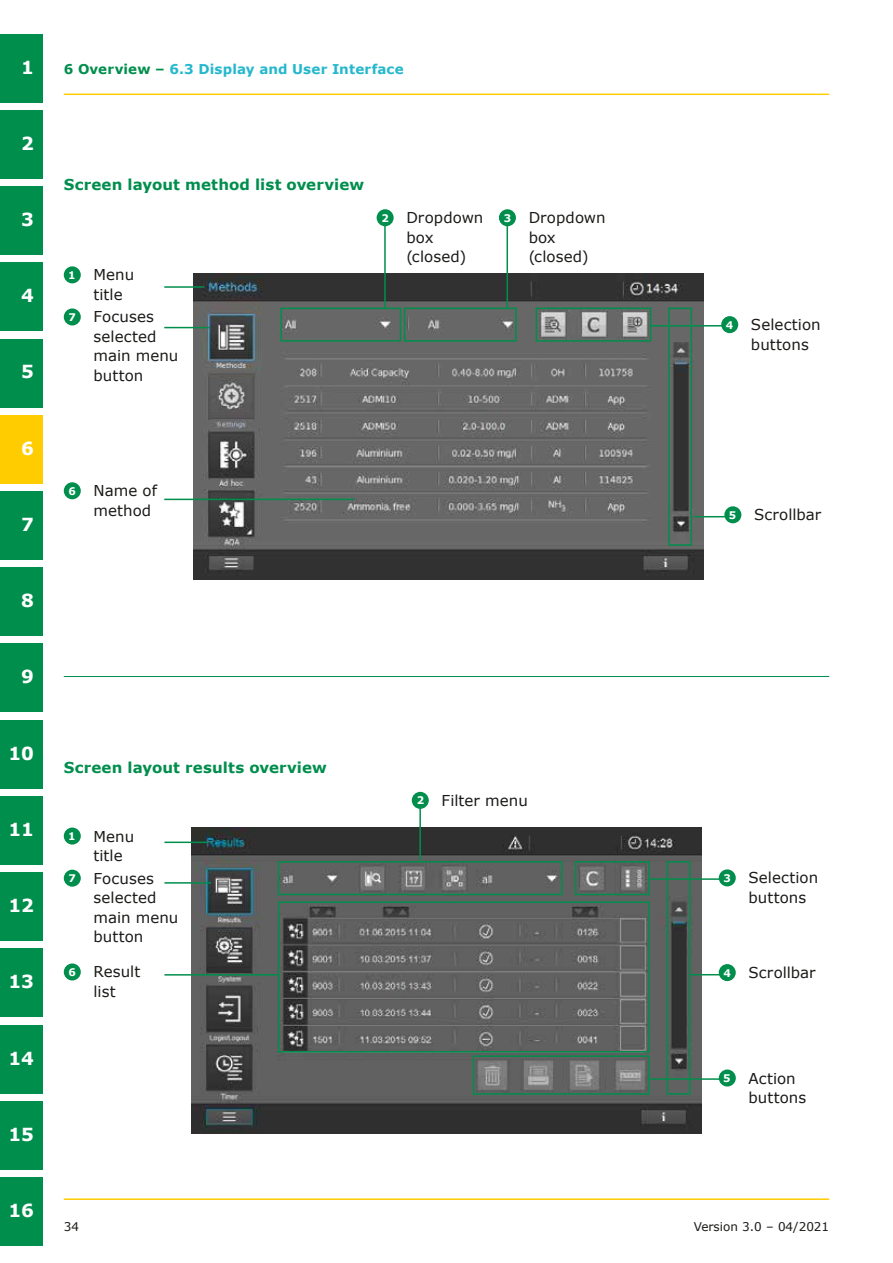
<style>
.page{position:relative;width:893px;height:1263px;background:#fff}
.page>*{position:absolute;margin:0;border:0;box-sizing:border-box;transform-origin:0 0}
.t1{font:700 18px "Verdana";color:#fff}
.t2{font:15px/19.5px "Verdana";letter-spacing:.005em;color:#1a1a18}
.t3{font:700 15px "Verdana";letter-spacing:.01em;color:#008e4d}
.t4{font:700 13.5px "Verdana";letter-spacing:.01em;color:#25b8cd}
.t5{font:12px "Verdana";color:#1a1a18}
.s1{color:#008e4d}
.s2{font-weight:700;font-size:10.5px;color:#fff}
</style>
<div class="page">
<hr style="left:64px;top:94px;width:765px;height:1px;background:#fc0">
<hr style="left:64px;top:1198px;width:765px;height:2px;background:#fc0">
<div style="left:0;top:1101px;width:43px;height:68px;background:#008e4d"></div>
<div style="left:0;top:644px;width:43px;height:68px;background:#008e4d"></div>
<div style="left:0;top:873px;width:43px;height:68px;background:#008e4d"></div>
<div style="left:0;top:186px;width:43px;height:69px;background:#008e4d"></div>
<div style="left:0;top:949px;width:43px;height:68px;background:#008e4d"></div>
<div style="left:0;top:491px;width:43px;height:68px;background:#008e4d"></div>
<div style="left:0;top:720px;width:43px;height:68px;background:#008e4d"></div>
<div style="left:0;top:263px;width:43px;height:68px;background:#008e4d"></div>
<div style="left:0;top:34px;width:43px;height:68px;background:#008e4d"></div>
<div style="left:0;top:1025px;width:43px;height:68px;background:#008e4d"></div>
<div style="left:0;top:568px;width:43px;height:68px;background:#008e4d"></div>
<div style="left:0;top:796px;width:43px;height:68px;background:#008e4d"></div>
<div style="left:0;top:339px;width:43px;height:68px;background:#008e4d"></div>
<div style="left:0;top:110px;width:43px;height:68px;background:#008e4d"></div>
<div style="left:0;top:1177px;width:43px;height:69px;background:#008e4d"></div>
<img style="left:193px;top:274px;width:511px;height:306px">
<hr style="left:64px;top:676px;width:765px;height:1px;background:#008e4d">
<div style="left:64px;top:266px;width:17px;height:17px;background:#008e4d;border-radius:50%"></div>
<div style="left:64px;top:482px;width:17px;height:17px;background:#008e4d;border-radius:50%"></div>
<div style="left:64px;top:308px;width:17px;height:17px;background:#008e4d;border-radius:50%"></div>
<hr style="left:164px;top:286px;width:40px;height:2px;background:#008e4d">
<hr style="left:164px;top:327px;width:45px;height:1px;background:#008e4d">
<hr style="left:164px;top:499px;width:190px;height:1px;background:#008e4d">
<hr style="left:384px;top:223px;width:2px;height:85px;background:#008e4d">
<hr style="left:694px;top:516px;width:40px;height:1px;background:#008e4d">
<hr style="left:650px;top:325px;width:80px;height:1px;background:#008e4d">
<div style="left:721px;top:316px;width:17px;height:17px;background:#008e4d;border-radius:50%"></div>
<hr style="left:506px;top:223px;width:2px;height:85px;background:#008e4d">
<div style="left:499px;top:209px;width:17px;height:17px;background:#008e4d;border-radius:50%"></div>
<div style="left:377px;top:209px;width:17px;height:17px;background:#008e4d;border-radius:50%"></div>
<div style="left:536px;top:308px;width:115px;height:34px;border:2px solid #008e4d"></div>
<div style="left:404px;top:308px;width:113px;height:34px;border:2px solid #008e4d"></div>
<div style="left:668px;top:308px;width:24px;height:238px;border:2px solid #008e4d"></div>
<div style="left:280px;top:308px;width:121px;height:34px;border:2px solid #008e4d"></div>
<div style="left:724px;top:506px;width:17px;height:17px;background:#008e4d;border-radius:50%"></div>
<div style="left:0;top:415px;width:43px;height:68px;background:#fc0"></div>
<img style="left:191px;top:827px;width:511px;height:307px">
<hr style="left:419px;top:802px;width:2px;height:60px;background:#008e4d">
<div style="left:64px;top:827px;width:17px;height:17px;background:#008e4d;border-radius:50%"></div>
<div style="left:64px;top:963px;width:17px;height:17px;background:#008e4d;border-radius:50%"></div>
<div style="left:64px;top:870px;width:17px;height:17px;background:#008e4d;border-radius:50%"></div>
<div style="left:412px;top:792px;width:17px;height:17px;background:#008e4d;border-radius:50%"></div>
<hr style="left:164px;top:841px;width:43px;height:2px;background:#008e4d">
<hr style="left:164px;top:974px;width:115px;height:1px;background:#008e4d">
<hr style="left:648px;top:1078px;width:82px;height:2px;background:#008e4d">
<div style="left:719px;top:1069px;width:17px;height:17px;background:#008e4d;border-radius:50%"></div>
<div style="left:278px;top:861px;width:285px;height:34px;border:2px solid #008e4d"></div>
<div style="left:278px;top:901px;width:372px;height:151px;border:2px solid #008e4d"></div>
<div style="left:575px;top:861px;width:75px;height:34px;border:2px solid #008e4d"></div>
<div style="left:473px;top:1055px;width:177px;height:40px;border:2px solid #008e4d"></div>
<hr style="left:164px;top:882px;width:47px;height:2px;background:#008e4d">
<div style="left:667px;top:861px;width:24px;height:234px;border:2px solid #008e4d"></div>
<hr style="left:649px;top:878px;width:83px;height:2px;background:#008e4d">
<div style="left:719px;top:869px;width:17px;height:17px;background:#008e4d;border-radius:50%"></div>
<hr style="left:690px;top:974px;width:42px;height:1px;background:#008e4d">
<div style="left:719px;top:964px;width:17px;height:17px;background:#008e4d;border-radius:50%"></div>
<p class="t1" style="left:21px;top:54px;width:14px">1</p>
<p class="t1" style="left:21px;top:130px;width:14px">2</p>
<p class="t1" style="left:21px;top:207px;width:14px">3</p>
<p class="t1" style="left:21px;top:283px;width:14px">4</p>
<p class="t1" style="left:21px;top:359px;width:14px">5</p>
<p class="t1" style="left:21px;top:435px;width:14px">6</p>
<p class="t1" style="left:21px;top:512px;width:14px">7</p>
<p class="t1" style="left:21px;top:588px;width:14px">8</p>
<p class="t1" style="left:21px;top:664px;width:14px">9</p>
<p class="t1" style="left:8px;top:740px;width:27px">10</p>
<p class="t1" style="left:8px;top:817px;width:27px">11</p>
<p class="t1" style="left:8px;top:893px;width:27px">12</p>
<p class="t1" style="left:8px;top:969px;width:27px">13</p>
<p class="t1" style="left:8px;top:1045px;width:27px">14</p>
<p class="t1" style="left:8px;top:1121px;width:27px">15</p>
<p class="t1" style="left:8px;top:1198px;width:27px">16</p>
<p class="t4" style="left:64px;top:60px;width:341px"><span class="s1">6 Overview –</span> 6.3 Display and User Interface</p>
<p class="t3" style="left:64px;top:174px;width:302px">Screen layout method list overview</p>
<p class="t2" style="left:94px;top:265px;width:42px;text-indent:-25px"><span class="s2">1</span> Menu title</p>
<p class="t2" style="left:406px;top:208px;width:78px;text-indent:-25px"><span class="s2">2</span> Dropdown box (closed)</p>
<p class="t2" style="left:529px;top:208px;width:78px;text-indent:-25px"><span class="s2">3</span> Dropdown box (closed)</p>
<p class="t2" style="left:94px;top:307px;width:86px;text-indent:-25px"><span class="s2">7</span> Focuses selected main menu button</p>
<p class="t2" style="left:751px;top:315px;width:71px;text-indent:-25px"><span class="s2">4</span> Selection buttons</p>
<p class="t2" style="left:94px;top:481px;width:65px;text-indent:-25px"><span class="s2">6</span> Name of method</p>
<p class="t3" style="left:64px;top:756px;width:265px">Screen layout results overview</p>
<p class="t2" style="left:94px;top:826px;width:42px;text-indent:-25px"><span class="s2">1</span> Menu title</p>
<p class="t2" style="left:94px;top:868px;width:86px;text-indent:-25px"><span class="s2">7</span> Focuses selected main menu button</p>
<p class="t2" style="left:69px;top:962px;width:73px;text-align:center"><span class="s2">6</span> Result list</p>
<p class="t2" style="left:417px;top:790px;width:113px"><span class="s2">2</span> Filter menu</p>
<p class="t2" style="left:729px;top:505px;width:94px"><span class="s2">5</span> Scrollbar</p>
<p class="t2" style="left:748px;top:868px;width:71px;text-indent:-25px"><span class="s2">3</span> Selection buttons</p>
<p class="t2" style="left:724px;top:963px;width:94px"><span class="s2">4</span> Scrollbar</p>
<p class="t2" style="left:748px;top:1068px;width:59px;text-indent:-25px"><span class="s2">5</span> Action buttons</p>
<p class="t5" style="left:64px;top:1218px;width:17px">34</p>
<p class="t5" style="left:694px;top:1218px;width:137px">Version 3.0 – 04/2021</p>
</div>
